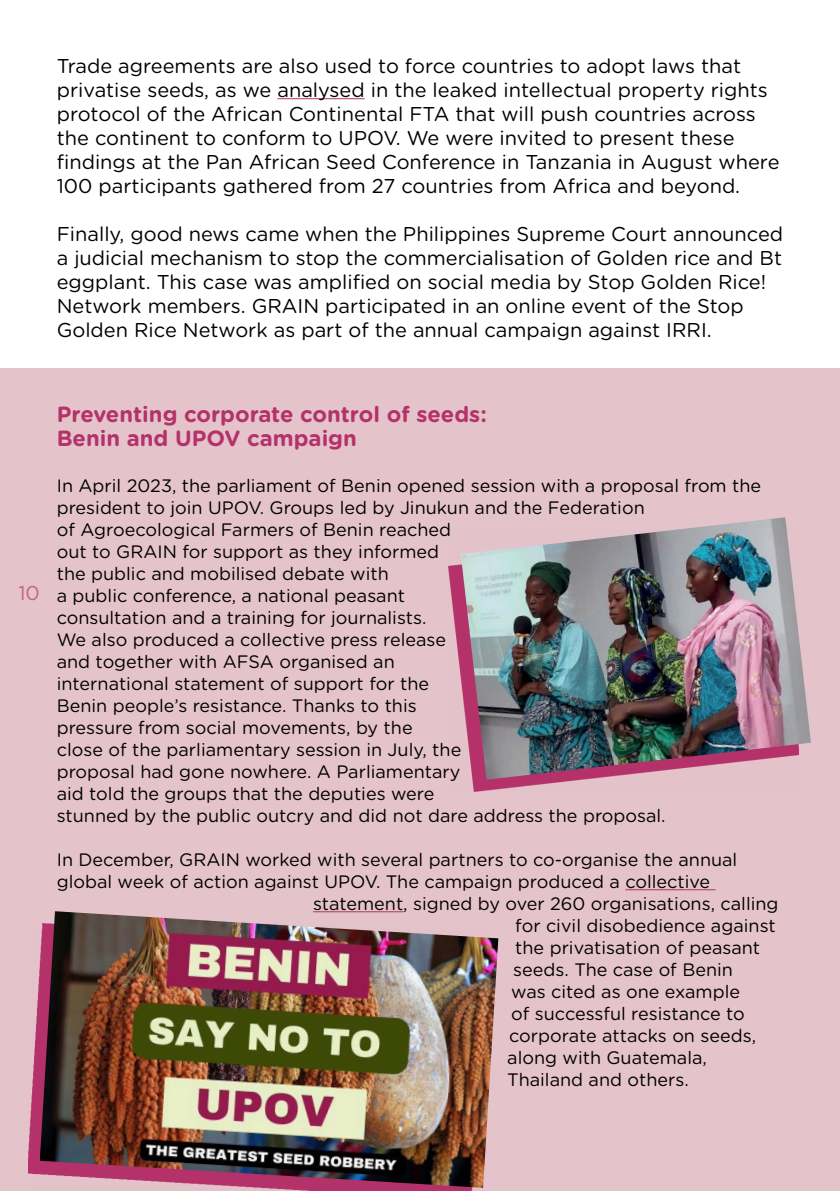
<style>
.page{position:relative;width:840px;height:1191px;background:#fff}
.page>*{position:absolute;margin:0;border:0;box-sizing:border-box;transform-origin:0 0}
.t1{font:700 22px/24px "Gotham Rounded";color:#b43269}
.t2{font:20px/24px "Gotham Rounded";color:#000}
.t3{font:20px "Gotham Rounded";color:#c26684}
.t4{font:18px/22px "Gotham Rounded";color:#000}
</style>
<div class="page">
<hr style="left:277px;top:98px;width:87px;height:1px;background:#b43269">
<div style="left:0;top:369px;width:839px;height:822px;background:#e4c3cb"></div>
<hr style="left:625px;top:889px;width:90px;height:1px;background:#b43269">
<svg style="left:448px;top:564px;width:140px;height:228px"></svg>
<img style="left:460px;top:517px;width:350px;height:262px">
<svg style="left:28px;top:961px;width:456px;height:230px"></svg>
<img style="left:40px;top:911px;width:458px;height:276px">
<p class="t2" style="left:57px;top:53px;width:723px">Trade agreements are also used to force countries to adopt laws that privatise seeds, as we analysed in the leaked intellectual property rights protocol of the African Continental FTA that will push countries across the continent to conform to UPOV. We were invited to present these findings at the Pan African Seed Conference in Tanzania in August where 100 participants gathered from 27 countries from Africa and beyond.</p>
<p class="t2" style="left:57px;top:221px;width:727px">Finally, good news came when the Philippines Supreme Court announced a judicial mechanism to stop the commercialisation of Golden rice and Bt eggplant. This case was amplified on social media by Stop Golden Rice!<br>Network members. GRAIN participated in an online event of the Stop Golden Rice Network as part of the annual campaign against IRRI.</p>
<p class="t3" style="left:18px;top:578px;width:23px">10</p>
<p class="t1" style="left:57px;top:401px;width:431px">Preventing corporate control of seeds:<br>Benin and UPOV campaign</p>
<p class="t4" style="left:57px;top:473px;width:705px">In April 2023, the parliament of Benin opened session with a proposal from the president to join UPOV. Groups led by Jinukun and the Federation<br>of Agroecological Farmers of Benin reached<br>out to GRAIN for support as they informed<br>the public and mobilised debate with<br>a public conference, a national peasant<br>consultation and a training for journalists.<br>We also produced a collective press release<br>and together with AFSA organised an<br>international statement of support for the<br>Benin people’s resistance. Thanks to this<br>pressure from social movements, by the<br>close of the parliamentary session in July, the<br>proposal had gone nowhere. A Parliamentary<br>aid told the groups that the deputies were<br>stunned by the public outcry and did not dare address the proposal.</p>
<p class="t4" style="left:57px;top:847px;width:681px">In December, GRAIN worked with several partners to co-organise the annual</p>
<p class="t4" style="left:57px;top:869px;width:654px">global week of action against UPOV. The campaign produced a collective</p>
<p class="t4" style="left:313px;top:891px;width:466px">statement, signed by over 260 organisations, calling</p>
<p class="t4" style="left:515px;top:913px;width:262px">for civil disobedience against</p>
<p class="t4" style="left:515px;top:935px;width:246px">the privatisation of peasant</p>
<p class="t4" style="left:513px;top:957px;width:221px">seeds. The case of Benin</p>
<p class="t4" style="left:511px;top:979px;width:230px">was cited as one example</p>
<p class="t4" style="left:511px;top:1001px;width:235px">of successful resistance to</p>
<p class="t4" style="left:509px;top:1023px;width:248px">corporate attacks on seeds,</p>
<p class="t4" style="left:507px;top:1045px;width:201px">along with Guatemala,</p>
<p class="t4" style="left:507px;top:1067px;width:183px">Thailand and others.</p>
</div>
